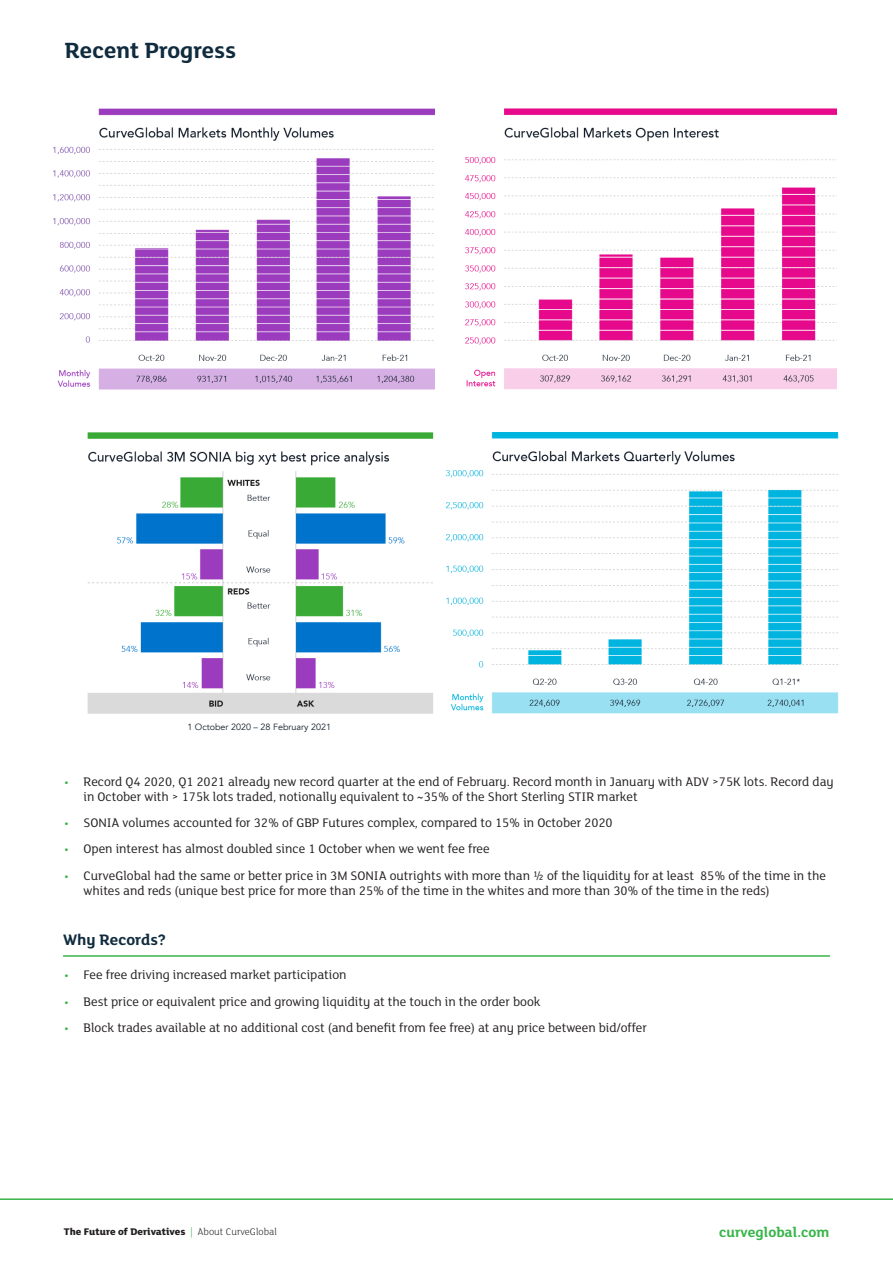
<style>
.page{position:relative;width:893px;height:1263px;background:#fff}
.page>*{position:absolute;margin:0;border:0;box-sizing:border-box;transform-origin:0 0}
.Factsheet_Body{font:700 24px "FS Lola";color:#0f2b3d}
.Factsheet_Body-2{font:700 16.5px "FS Lola";color:#0f2b3d}
.t1{font:700 15px "FS Lola";color:#3ab54a}
.t2{font:13.5px/15px "FS Lola";color:#231f20}
.t3{font:800 10.5px "FS Lola";color:#231f20}
.t4{font:9px "Avenir";color:#111e2a}
.s1{font-weight:800;font-size:10.5px;color:#3ab54a}
.s2{font-weight:300;color:#3ab54a}
.s3{font-weight:300}
</style>
<div class="page">
<hr style="left:0;top:1198px;width:893px;height:2px;background:#3ab54a">
<hr style="left:63px;top:955px;width:767px;height:2px;background:#3ab54a">
<img style="left:445px;top:433px;width:394px;height:281px">
<img style="left:465px;top:108px;width:371px;height:282px">
<img style="left:53px;top:108px;width:382px;height:282px">
<img style="left:87px;top:433px;width:347px;height:281px">
<p class="Factsheet_Body" style="left:65px;top:34px;width:173px">Recent Progress</p>
<p class="t4" style="left:187px;top:721px;width:145px">1 October 2020 – 28 February 2021</p>
<p class="t2" style="left:84px;top:773px;width:752px;text-indent:-19px"><span class="s1">•</span> Record Q4 2020, Q1 2021 already new record quarter at the end of February. Record month in January with ADV &gt;75K lots. Record day in October with &gt; 175k lots traded, notionally equivalent to ~35% of the Short Sterling STIR market</p>
<p class="t2" style="left:65px;top:814px;width:550px"><span class="s1">•</span> SONIA volumes accounted for 32% of GBP Futures complex, compared to 15% in October 2020</p>
<p class="t2" style="left:65px;top:841px;width:427px"><span class="s1">•</span> Open interest has almost doubled since 1 October when we went fee free</p>
<p class="t2" style="left:84px;top:867px;width:744px;text-indent:-19px"><span class="s1">•</span> CurveGlobal had the same or better price in 3M SONIA outrights with more than ½ of the liquidity for at least 85% of the time in the whites and reds (unique best price for more than 25% of the time in the whites and more than 30% of the time in the reds)</p>
<p class="Factsheet_Body-2" style="left:63px;top:928px;width:105px">Why Records?</p>
<p class="t2" style="left:65px;top:967px;width:284px"><span class="s1">•</span> Fee free driving increased market participation</p>
<p class="t2" style="left:65px;top:993px;width:477px"><span class="s1">•</span> Best price or equivalent price and growing liquidity at the touch in the order book</p>
<p class="t2" style="left:65px;top:1020px;width:584px"><span class="s1">•</span> Block trades available at no additional cost (and benefit from fee free) at any price between bid/offer</p>
<p class="t3" style="left:64px;top:1224px;width:215px">The Future of Derivatives <span class="s2">|</span> <span class="s3">About CurveGlobal</span></p>
<p class="t1" style="left:719px;top:1221px;width:111px">curveglobal.com</p>
</div>
